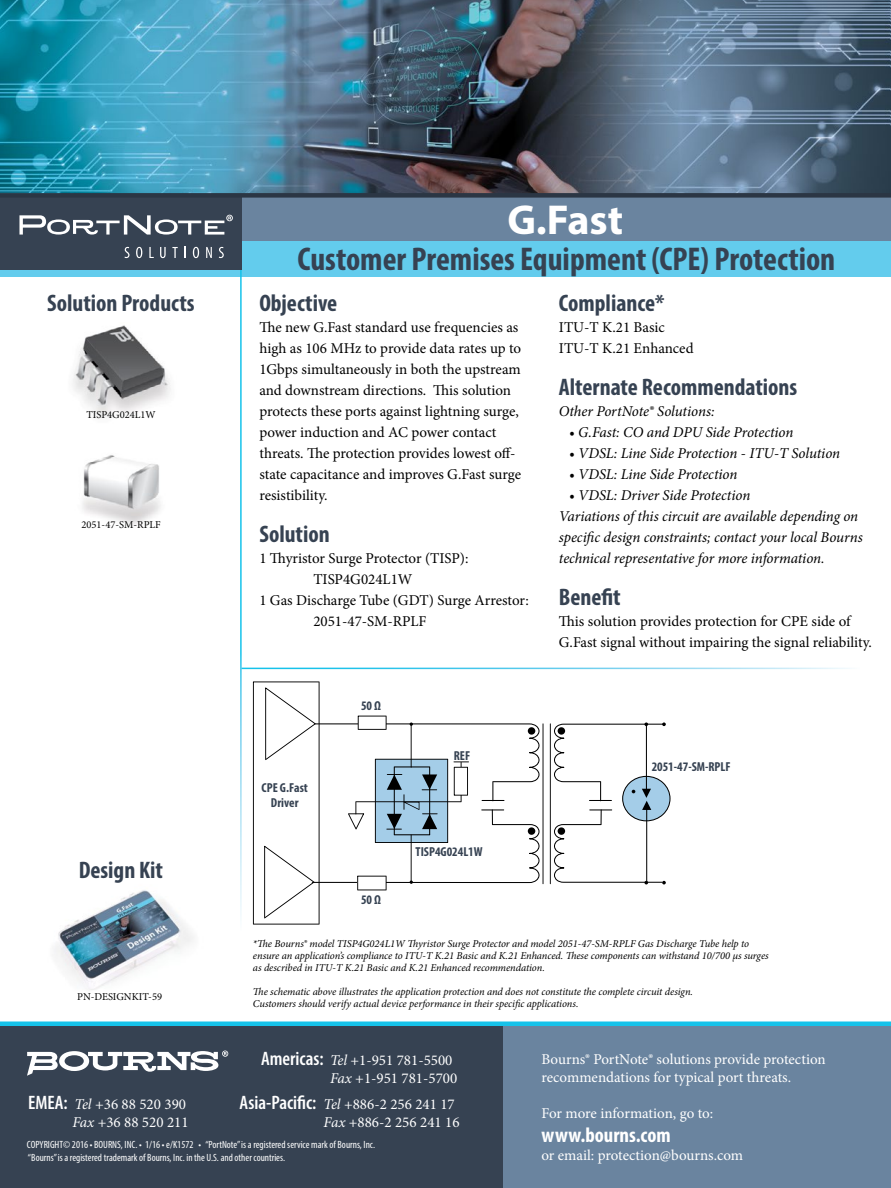
<style>
.page{position:relative;width:891px;height:1188px;background:#fff}
.page>*{position:absolute;margin:0;border:0;box-sizing:border-box;transform-origin:0 0}
.t1{font:700 42px "Myriad Pro";color:#fff}
.t2{font:700 condensed 33px "Myriad Pro";color:#364252}
.t3{font:700 condensed 24px "Myriad Pro";color:#364252}
.t4{font:700 condensed 21px "Myriad Pro";color:#fff}
.t5{font:15px/21px "Minion Pro";letter-spacing:-.005em;color:#000}
.t6{font:italic 15px/21px "Minion Pro";letter-spacing:-.01em;color:#000}
.t7{font:15px/18px "Minion Pro";color:#fff}
.t8{font:700 condensed 13.05px/15.6px "Myriad Pro";color:#364252;text-align:center}
.t9{font:italic 10.5px/12px "Minion Pro";letter-spacing:-.005em;color:#000}
.t10{font:condensed 10.5px/12.6px "Myriad Pro";color:#fff}
.t11{font:10.5px "Minion Pro";color:#000}
.s1{font-family:"Myriad Pro";font-weight:600;font-stretch:condensed;font-size:19.5px}
.s2{font-style:italic}
</style>
<div class="page">
<img style="left:0;top:0;width:891px;height:193px">
<div style="left:0;top:238px;width:891px;height:38px;background:#63cced"></div>
<div style="left:179px;top:197px;width:712px;height:43px;background:#6a849f"></div>
<hr style="left:240px;top:196px;width:2px;height:974px;background:#fff">
<div style="left:482px;top:1024px;width:409px;height:164px;background:#6a849f"></div>
<div style="left:0;top:1024px;width:502px;height:164px;background:#364252"></div>
<img style="left:73px;top:325px;width:98px;height:200px">
<div style="left:0;top:196px;width:242px;height:74px;background:#364252"></div>
<svg style="left:125px;top:247px;width:4px;height:11px"></svg>
<svg style="left:136px;top:247px;width:6px;height:11px"></svg>
<svg style="left:149px;top:247px;width:5px;height:11px"></svg>
<svg style="left:160px;top:247px;width:6px;height:11px"></svg>
<svg style="left:172px;top:247px;width:6px;height:11px"></svg>
<svg style="left:184px;top:247px;width:2px;height:11px"></svg>
<svg style="left:193px;top:247px;width:6px;height:11px"></svg>
<svg style="left:206px;top:247px;width:6px;height:11px"></svg>
<svg style="left:219px;top:247px;width:5px;height:11px"></svg>
<svg style="left:19px;top:215px;width:214px;height:20px"></svg>
<div style="left:0;top:193px;width:891px;height:5px;background:#2b3644"></div>
<hr style="left:0;top:1022px;width:891px;height:4px;background:#15c2ea">
<svg style="left:27px;top:1051px;width:201px;height:25px"></svg>
<img style="left:54px;top:890px;width:140px;height:100px">
<hr style="left:543px;top:723px;width:1px;height:161px;background:#000">
<hr style="left:550px;top:723px;width:1px;height:161px;background:#000">
<svg style="left:554px;top:722px;width:117px;height:162px"></svg>
<svg style="left:253px;top:681px;width:287px;height:244px"></svg>
<h3 class="t3" style="left:47px;top:288px;width:149px">Solution Products</h3>
<p class="t11" style="left:86px;top:407px;width:71px">TISP4G024L1W</p>
<p class="t11" style="left:82px;top:518px;width:81px">2051-47-SM-RPLF</p>
<h3 class="t3" style="left:79px;top:855px;width:86px">Design Kit</h3>
<p class="t11" style="left:77px;top:990px;width:86px">PN-DESIGNKIT-59</p>
<h1 class="t1" style="left:507px;top:193px;width:117px">G.Fast</h1>
<h2 class="t2" style="left:297px;top:239px;width:540px">Customer Premises Equipment (CPE) Protection</h2>
<h3 class="t3" style="left:259px;top:288px;width:79px">Objective</h3>
<p class="t5" style="left:259px;top:317px;width:263px">The new G.Fast standard use frequencies as high as 106 MHz to provide data rates up to 1Gbps simultaneously in both the upstream and downstream directions. This solution protects these ports against lightning surge, power induction and AC power contact threats. The protection provides lowest off&shy;state capacitance and improves G.Fast surge resistibility.</p>
<h3 class="t3" style="left:259px;top:519px;width:72px">Solution</h3>
<p class="t5" style="left:259px;top:548px;width:211px">1 Thyristor Surge Protector (TISP):</p>
<p class="t5" style="left:313px;top:569px;width:101px">TISP4G024L1W</p>
<p class="t5" style="left:259px;top:590px;width:271px">1 Gas Discharge Tube (GDT) Surge Arrestor:</p>
<p class="t5" style="left:313px;top:611px;width:115px">2051-47-SM-RPLF</p>
<p class="t8" style="left:262px;top:779px;width:48px">CPE G.Fast<br>Driver</p>
<p class="t8" style="left:361px;top:698px;width:22px">50 Ω</p>
<p class="t8" style="left:454px;top:747px;width:18px">REF</p>
<p class="t8" style="left:361px;top:892px;width:22px">50 Ω</p>
<p class="t8" style="left:416px;top:844px;width:69px">TISP4G024L1W</p>
<h3 class="t3" style="left:559px;top:288px;width:107px">Compliance*</h3>
<p class="t5" style="left:559px;top:317px;width:136px">ITU-T K.21 Basic<br>ITU-T K.21 Enhanced</p>
<h3 class="t3" style="left:559px;top:372px;width:240px">Alternate Recommendations</h3>
<p class="t6" style="left:559px;top:401px;width:157px">Other PortNote® Solutions:</p>
<p class="t6" style="left:569px;top:422px;width:226px">• G.Fast: CO and DPU Side Protection</p>
<p class="t6" style="left:569px;top:443px;width:273px">• VDSL: Line Side Protection - ITU-T Solution</p>
<p class="t6" style="left:569px;top:464px;width:170px">• VDSL: Line Side Protection</p>
<p class="t6" style="left:559px;top:485px;width:305px;text-indent:10px">• VDSL: Driver Side Protection<br>Variations of this circuit are available depending on specific design constraints; contact your local Bourns technical representative for more information.</p>
<h3 class="t3" style="left:559px;top:582px;width:63px">Benefit</h3>
<p class="t5" style="left:559px;top:611px;width:315px">This solution provides protection for CPE side of<br>G.Fast signal without impairing the signal reliability.</p>
<p class="t8" style="left:652px;top:758px;width:80px">2051-47-SM-RPLF</p>
<p class="t9" style="left:253px;top:937px;width:517px">*The Bourns® model TISP4G024L1W Thyristor Surge Protector and model 2051-47-SM-RPLF Gas Discharge Tube help to ensure an application’s compliance to ITU-T K.21 Basic and K.21 Enhanced. These components can withstand 10/700 μs surges as described in ITU-T K.21 Basic and K.21 Enhanced recommendation.</p>
<p class="t9" style="left:253px;top:985px;width:442px">The schematic above illustrates the application protection and does not constitute the complete circuit design.<br>Customers should verify actual device performance in their specific applications.</p>
<p class="t7" style="left:28px;top:1095px;width:162px;text-align:right"><span class="s1">EMEA:</span> <span class="s2">Tel</span> +36 88 520 390<br><span class="s2">Fax</span> +36 88 520 211</p>
<p class="t7" style="left:330px;top:1051px;width:129px;text-indent:-69px"><span class="s1">Americas:</span> <span class="s2">Tel</span> +1-951 781-5500<br><span class="s2">Fax</span> +1-951 781-5700</p>
<p class="t7" style="left:324px;top:1095px;width:137px;text-indent:-84px"><span class="s1">Asia-Pacific:</span> <span class="s2">Tel</span> +886-2 256 241 17<br><span class="s2">Fax</span> +886-2 256 241 16</p>
<p class="t10" style="left:27px;top:1138px;width:350px">COPYRIGHT© 2016 • BOURNS, INC. • 1/16 • e/K1572 • “PortNote” is a registered service mark of Bourns, Inc. “Bourns” is a registered trademark of Bourns, Inc. in the U.S. and other countries.</p>
<p class="t7" style="left:541px;top:1050px;width:286px">Bourns® PortNote® solutions provide protection recommendations for typical port threats.</p>
<p class="t7" style="left:541px;top:1104px;width:173px">For more information, go to:</p>
<h3 class="t4" style="left:542px;top:1122px;width:131px">www.bourns.com</h3>
<p class="t7" style="left:542px;top:1146px;width:203px">or email: protection@bourns.com</p>
</div>
